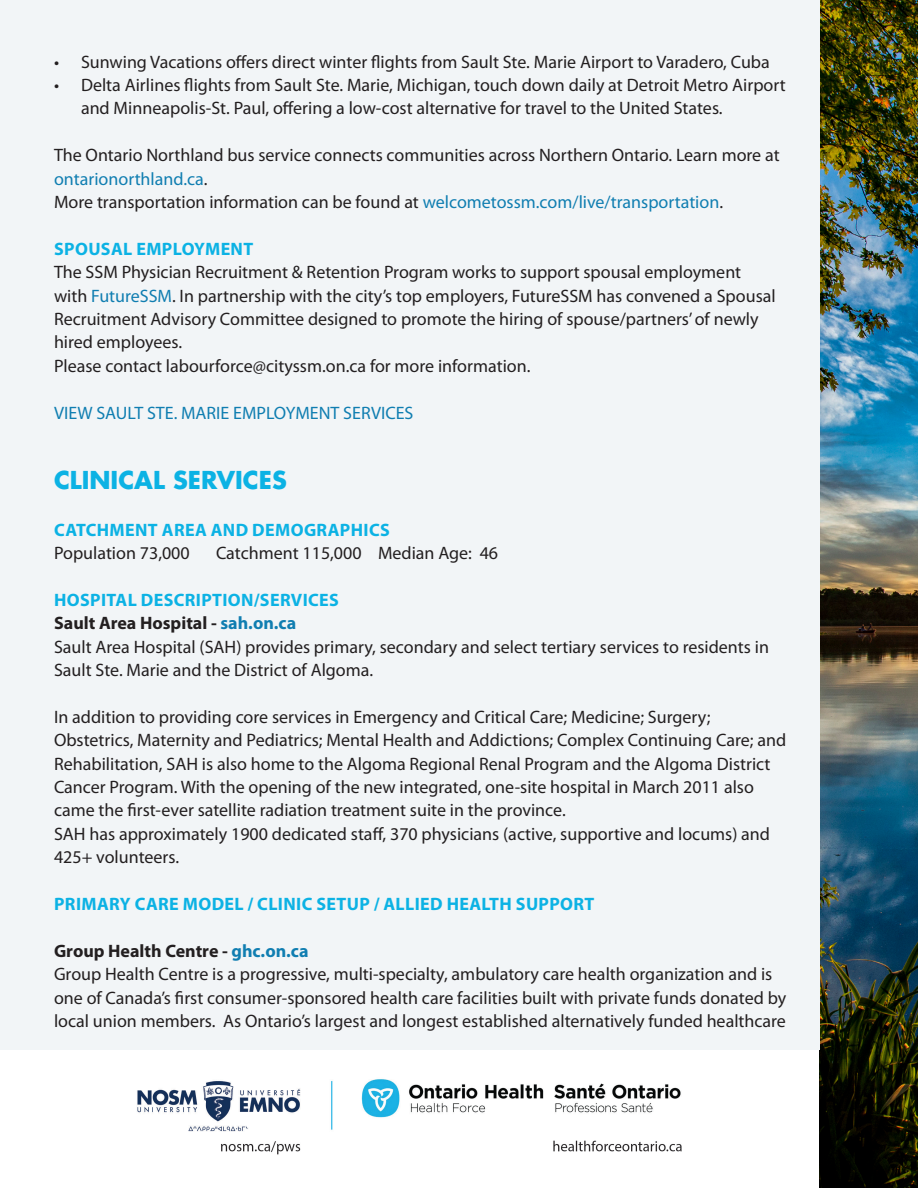
<style>
.page{position:relative;width:918px;height:1188px;background:#fff}
.page>*{position:absolute;margin:0;border:0;box-sizing:border-box;transform-origin:0 0}
.Heading{font:700 24px "Futura Std";color:#0cb2e4}
.Text{font:18px/23.4px "Myriad Pro";color:#231f20}
.Subhead{font:700 18px "Myriad Pro";letter-spacing:.02em;color:#0cb2e4}
.Topic{font:700 18px "Myriad Pro";color:#231f20}
.Text-2{font:18px "Myriad Pro";color:#107eb1}
.s1{color:#107eb1}
</style>
<div class="page">
<img style="left:820px;top:0;width:98px;height:1188px">
<div style="left:0;top:0;width:820px;height:1050px;background:#f2f5f7"></div>
<img style="left:137px;top:1079px;width:545px;height:76px">
<p class="Text" style="left:54px;top:49px;width:717px">• Sunwing Vacations offers direct winter flights from Sault Ste. Marie Airport to Varadero, Cuba</p>
<p class="Text" style="left:81px;top:73px;width:706px;text-indent:-27px">• Delta Airlines flights from Sault Ste. Marie, Michigan, touch down daily at Detroit Metro Airport and Minneapolis-St. Paul, offering a low-cost alternative for travel to the United States.</p>
<p class="Text" style="left:54px;top:143px;width:727px">The Ontario Northland bus service connects communities across Northern Ontario. Learn more at <span class="s1">ontarionorthland.ca</span>.</p>
<p class="Text" style="left:54px;top:190px;width:671px">More transportation information can be found at <span class="s1">welcometossm.com/live/transportation</span>.</p>
<p class="Subhead" style="left:54px;top:237px;width:201px">SPOUSAL EMPLOYMENT</p>
<p class="Text" style="left:54px;top:260px;width:723px">The SSM Physician Recruitment &amp; Retention Program works to support spousal employment with <span class="s1">FutureSSM</span>. In partnership with the city’s top employers, FutureSSM has convened a Spousal Recruitment Advisory Committee designed to promote the hiring of spouse/partners’ of newly hired employees.</p>
<p class="Text" style="left:54px;top:354px;width:478px">Please contact labourforce@cityssm.on.ca for more information.</p>
<p class="Text-2" style="left:54px;top:401px;width:361px">VIEW SAULT STE. MARIE EMPLOYMENT SERVICES</p>
<p class="Heading" style="left:54px;top:464px;width:234px">CLINICAL SERVICES</p>
<p class="Subhead" style="left:54px;top:518px;width:337px">CATCHMENT AREA AND DEMOGRAPHICS</p>
<p class="Text" style="left:54px;top:541px;width:137px">Population 73,000</p>
<p class="Text" style="left:216px;top:541px;width:284px">Catchment 115,000 Median Age: 46</p>
<p class="Subhead" style="left:54px;top:588px;width:286px">HOSPITAL DESCRIPTION/SERVICES</p>
<p class="Topic" style="left:54px;top:611px;width:244px">Sault Area Hospital - <span class="s1">sah.on.ca</span></p>
<p class="Text" style="left:54px;top:634px;width:717px">Sault Area Hospital (SAH) provides primary, secondary and select tertiary services to residents in<br>Sault Ste. Marie and the District of Algoma.</p>
<p class="Text" style="left:54px;top:705px;width:734px">In addition to providing core services in Emergency and Critical Care; Medicine; Surgery; Obstetrics, Maternity and Pediatrics; Mental Health and Addictions; Complex Continuing Care; and Rehabilitation, SAH is also home to the Algoma Regional Renal Program and the Algoma District Cancer Program. With the opening of the new integrated, one-site hospital in March 2011 also came the first-ever satellite radiation treatment suite in the province.</p>
<p class="Text" style="left:54px;top:822px;width:718px">SAH has approximately 1900 dedicated staff, 370 physicians (active, supportive and locums) and<br>425+ volunteers.</p>
<p class="Subhead" style="left:54px;top:892px;width:542px">PRIMARY CARE MODEL / CLINIC SETUP / ALLIED HEALTH SUPPORT</p>
<p class="Topic" style="left:54px;top:939px;width:256px">Group Health Centre - <span class="s1">ghc.on.ca</span></p>
<p class="Text" style="left:54px;top:962px;width:734px">Group Health Centre is a progressive, multi-specialty, ambulatory care health organization and is one of Canada’s first consumer-sponsored health care facilities built with private funds donated by local union members. As Ontario’s largest and longest established alternatively funded healthcare</p>
</div>
